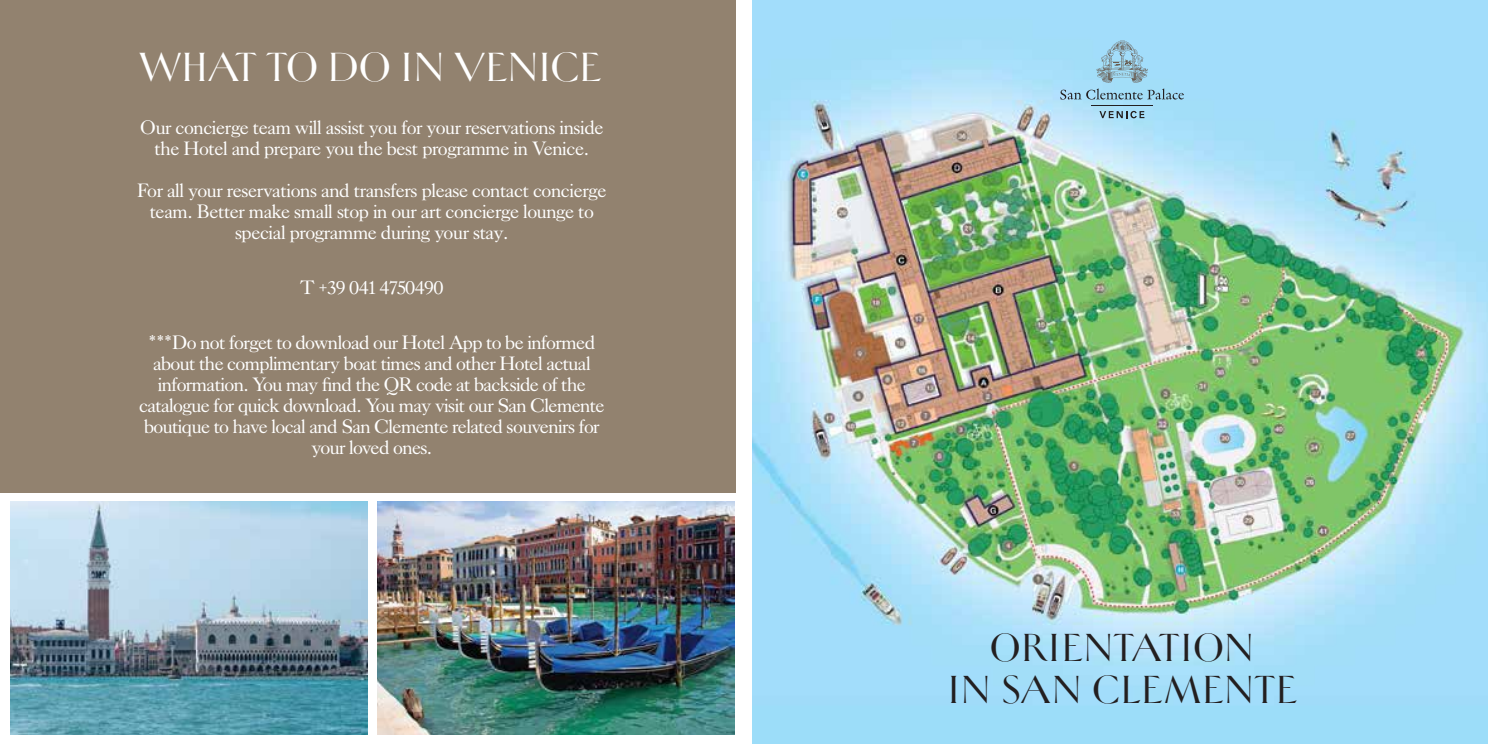
<style>
.page{position:relative;width:1488px;height:744px;background:#fff}
.page>*{position:absolute;margin:0;border:0;box-sizing:border-box;transform-origin:0 0}
.t1{font:45.5px "Helene Hess";letter-spacing:-.03em;color:#fff}
.t2{font:43.75px/42px "Helene Hess";letter-spacing:-.01em;color:#231f20;text-align:center}
.t3{font:19.25px/21px "Kings Caslon Display";letter-spacing:-.03em;color:#fff;text-align:center}
</style>
<div class="page">
<div style="left:0;top:0;width:735px;height:493px;background:#92826f"></div>
<img style="left:752px;top:0;width:735px;height:744px">
<img style="left:11px;top:501px;width:356px;height:233px">
<img style="left:377px;top:501px;width:357px;height:233px">
<svg style="left:1099px;top:111px;width:45px;height:7px"></svg>
<hr style="left:1091px;top:105px;width:61px;height:1px;background:#231f20">
<svg style="left:1060px;top:40px;width:124px;height:60px;background:#9acde5"></svg>
<h1 class="t1" style="left:138px;top:43px;width:465px">WHAT TO DO IN VENICE</h1>
<p class="t3" style="left:140px;top:118px;width:465px">Our concierge team will assist you for your reservations inside the Hotel and prepare you the best programme in Venice.</p>
<p class="t3" style="left:137px;top:181px;width:471px">For all your reservations and transfers please contact concierge team. Better make small stop in our art concierge lounge to special programme during your stay.</p>
<p class="t3" style="left:300px;top:277px;width:145px">T +39 041 4750490</p>
<p class="t3" style="left:139px;top:332px;width:467px">***Do not forget to download our Hotel App to be informed about the complimentary boat times and other Hotel actual information. You may find the QR code at backside of the catalogue for quick download. You may visit our San Clemente boutique to have local and San Clemente related souvenirs for your loved ones.</p>
<h2 class="t2" style="left:946px;top:628px;width:352px">ORIENTATION<br>IN SAN CLEMENTE</h2>
</div>
